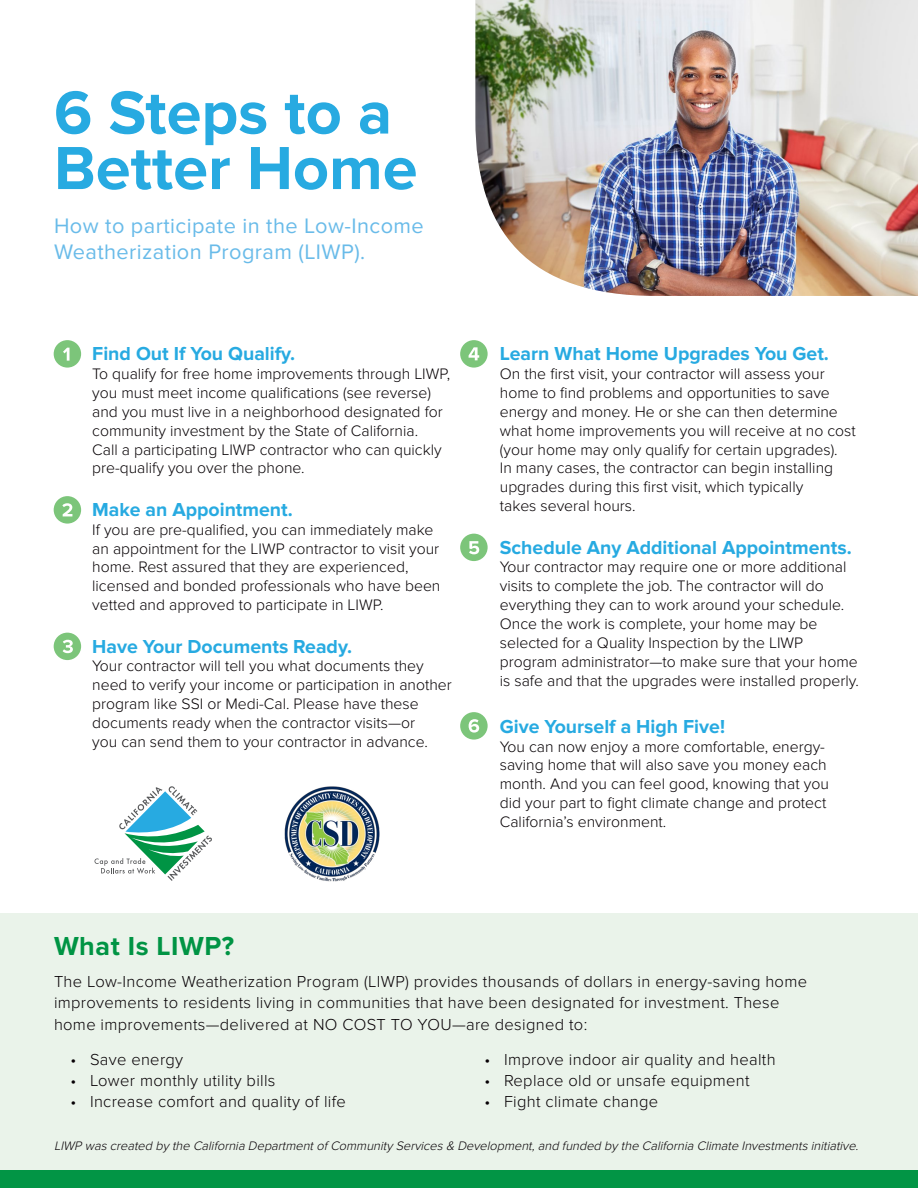
<style>
.page{position:relative;width:918px;height:1188px;background:#fff}
.page>*{position:absolute;margin:0;border:0;box-sizing:border-box;transform-origin:0 0}
.t1{font:700 63px/55.5px "Proxima Nova";color:#27aae1}
.t2{font:700 27px "Proxima Nova";letter-spacing:.02em;color:#009444}
.t3{font:21.75px/26.1px "Proxima Nova";letter-spacing:.02em;color:#69bbe9}
.t4{font:700 19.5px "Proxima Nova";color:#27aae1}
.t5{font:300 16.5px/21.3px "Proxima Nova";letter-spacing:.02em;color:#060004}
.t6{font:300 15.75px/18.9px "Proxima Nova";color:#060004}
.t7{font:italic 300 12.75px "Proxima Nova";color:#060004}
</style>
<div class="page">
<div style="left:0;top:914px;width:918px;height:274px;background:#eaf3ea"></div>
<img style="left:285px;top:787px;width:94px;height:94px">
<svg style="left:94px;top:786px;width:118px;height:95px"></svg>
<div style="left:0;top:1170px;width:918px;height:18px;background:#009444"></div>
<div style="left:54px;top:340px;width:27px;height:28px;background:#7cc57a;border-radius:50%"></div>
<svg style="left:63px;top:348px;width:7px;height:13px"></svg>
<div style="left:460px;top:340px;width:28px;height:28px;background:#7cc57a;border-radius:50%"></div>
<svg style="left:469px;top:347px;width:10px;height:13px"></svg>
<div style="left:460px;top:534px;width:28px;height:27px;background:#7cc57a;border-radius:50%"></div>
<svg style="left:469px;top:541px;width:10px;height:13px"></svg>
<div style="left:460px;top:712px;width:28px;height:28px;background:#7cc57a;border-radius:50%"></div>
<svg style="left:469px;top:719px;width:10px;height:14px"></svg>
<div style="left:54px;top:496px;width:27px;height:28px;background:#7cc57a;border-radius:50%"></div>
<svg style="left:62px;top:503px;width:10px;height:13px"></svg>
<div style="left:54px;top:633px;width:27px;height:27px;background:#7cc57a;border-radius:50%"></div>
<svg style="left:63px;top:640px;width:10px;height:13px"></svg>
<img style="left:475px;top:0;width:443px;height:296px">
<h1 class="t1" style="left:54px;top:86px;width:365px">6 Steps to a<br>Better Home</h1>
<h3 class="t3" style="left:54px;top:213px;width:371px">How to participate in the Low-Income<br>Weatherization Program (LIWP).</h3>
<p class="t4" style="left:92px;top:342px;width:204px">Find Out If You Qualify.</p>
<p class="t6" style="left:92px;top:364px;width:360px">To qualify for free home improvements through LIWP, you must meet income qualifications (see reverse) and you must live in a neighborhood designated for community investment by the State of California.<br>Call a participating LIWP contractor who can quickly pre-qualify you over the phone.</p>
<p class="t4" style="left:92px;top:498px;width:202px">Make an Appointment.</p>
<p class="t6" style="left:92px;top:520px;width:350px">If you are pre-qualified, you can immediately make an appointment for the LIWP contractor to visit your home. Rest assured that they are experienced, licensed and bonded professionals who have been vetted and approved to participate in LIWP.</p>
<p class="t4" style="left:92px;top:635px;width:261px">Have Your Documents Ready.</p>
<p class="t6" style="left:92px;top:657px;width:361px">Your contractor will tell you what documents they need to verify your income or participation in another program like SSI or Medi-Cal. Please have these documents ready when the contractor visits—or<br>you can send them to your contractor in advance.</p>
<p class="t4" style="left:500px;top:342px;width:331px">Learn What Home Upgrades You Get.</p>
<p class="t6" style="left:500px;top:364px;width:357px">On the first visit, your contractor will assess your home to find problems and opportunities to save energy and money. He or she can then determine what home improvements you will receive at no cost (your home may only qualify for certain upgrades).<br>In many cases, the contractor can begin installing upgrades during this first visit, which typically<br>takes several hours.</p>
<p class="t4" style="left:500px;top:536px;width:353px">Schedule Any Additional Appointments.</p>
<p class="t6" style="left:500px;top:558px;width:361px">Your contractor may require one or more additional visits to complete the job. The contractor will do everything they can to work around your schedule.<br>Once the work is complete, your home may be selected for a Quality Inspection by the LIWP program administrator—to make sure that your home is safe and that the upgrades were installed properly.</p>
<p class="t4" style="left:500px;top:715px;width:227px">Give Yourself a High Five!</p>
<p class="t6" style="left:500px;top:737px;width:330px">You can now enjoy a more comfortable, energy&shy;saving home that will also save you money each month. And you can feel good, knowing that you did your part to fight climate change and protect California’s environment.</p>
<h2 class="t2" style="left:54px;top:931px;width:182px">What Is LIWP?</h2>
<p class="t5" style="left:54px;top:971px;width:755px">The Low-Income Weatherization Program (LIWP) provides thousands of dollars in energy-saving home improvements to residents living in communities that have been designated for investment. These home improvements—delivered at NO COST TO YOU—are designed to:</p>
<p class="t5" style="left:70px;top:1049px;width:114px">• Save energy</p>
<p class="t5" style="left:70px;top:1070px;width:207px">• Lower monthly utility bills</p>
<p class="t5" style="left:70px;top:1091px;width:277px">• Increase comfort and quality of life</p>
<p class="t5" style="left:485px;top:1049px;width:293px">• Improve indoor air quality and health</p>
<p class="t5" style="left:485px;top:1070px;width:267px">• Replace old or unsafe equipment</p>
<p class="t5" style="left:485px;top:1091px;width:175px">• Fight climate change</p>
<p class="t7" style="left:54px;top:1138px;width:809px">LIWP wascreated by the California Departmentof Community Services&amp; Development,and funded by the California Climate Investmentsinitiative.</p>
</div>
